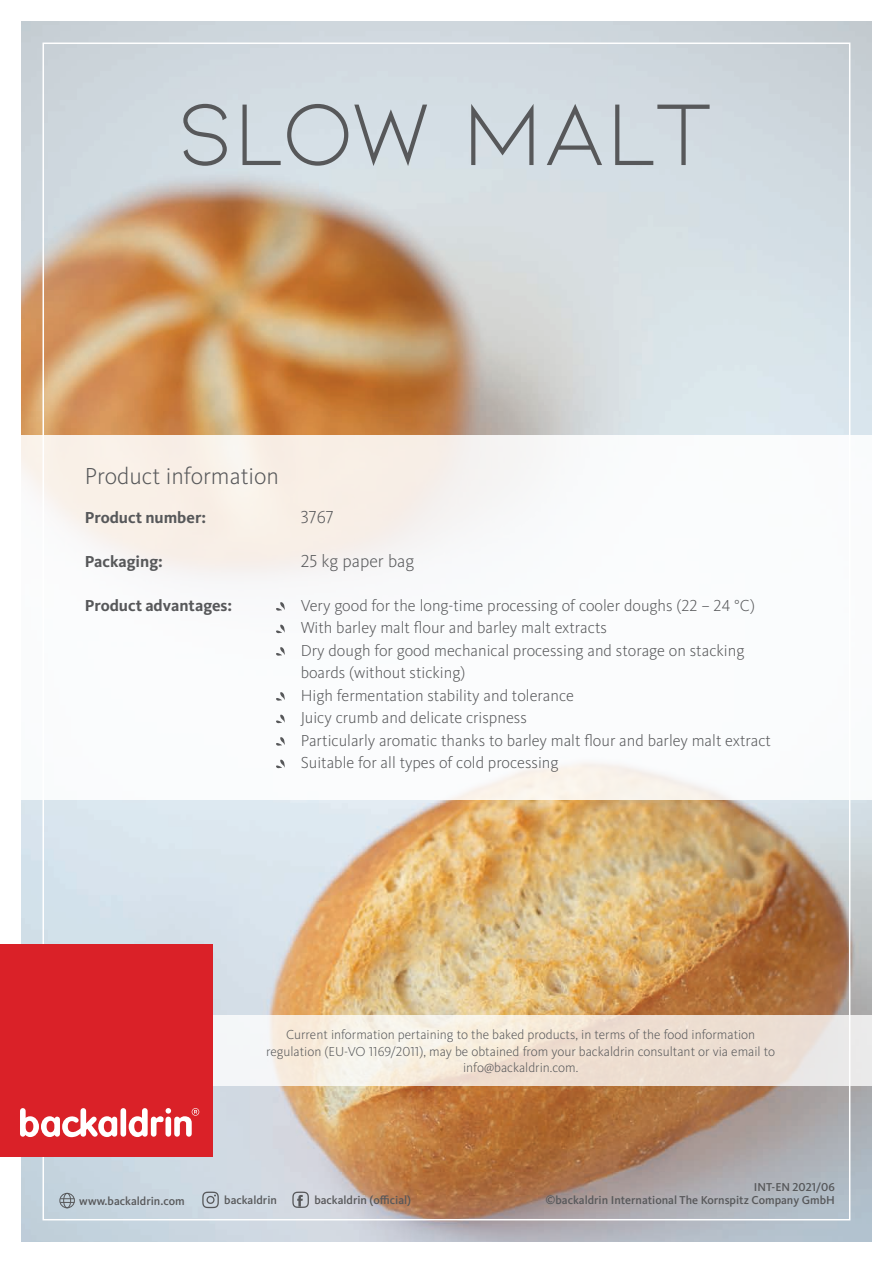
<style>
.page{position:relative;width:893px;height:1263px;background:#fff}
.page>*{position:absolute;margin:0;border:0;box-sizing:border-box;transform-origin:0 0}
.t1{font:93px "Kiona";letter-spacing:-.02em;color:#57585a}
.t2{font:300 24px "Kievit Pro";color:#57585a}
.t3{font:300 18px "Kievit Pro";color:#57585a}
.t4{font:300 16.5px/22.5px "Kievit Pro";color:#57585a}
.t5{font:700 16.5px "Kievit Pro";color:#57585a}
.t6{font:300 13.5px/16.5px "Kievit Pro";color:#57585a;text-align:center}
.t7{font:500 11.85px "Kievit Pro";color:#57585a}
</style>
<div class="page">
<img style="left:21px;top:21px;width:851px;height:1221px">
<svg style="left:213px;top:1015px;width:659px;height:70px;background:#f1e7dd"></svg>
<div style="left:0;top:944px;width:213px;height:213px;background:#da2128"></div>
<div style="left:120px;top:1108px;width:6px;height:29px;background:#fff;border-radius:3px"></div>
<svg style="left:20px;top:1108px;width:97px;height:29px"></svg>
<svg style="left:129px;top:1108px;width:70px;height:29px"></svg>
<svg style="left:21px;top:435px;width:851px;height:364px"></svg>
<svg style="left:276px;top:602px;width:9px;height:9px"></svg>
<svg style="left:276px;top:624px;width:9px;height:9px"></svg>
<svg style="left:276px;top:647px;width:9px;height:9px"></svg>
<svg style="left:276px;top:692px;width:9px;height:9px"></svg>
<svg style="left:276px;top:714px;width:9px;height:9px"></svg>
<svg style="left:276px;top:737px;width:9px;height:9px"></svg>
<svg style="left:276px;top:759px;width:9px;height:9px"></svg>
<svg style="left:202px;top:1191px;width:17px;height:17px"></svg>
<svg style="left:292px;top:1191px;width:17px;height:17px"></svg>
<div style="left:59px;top:1193px;width:16px;height:15px;border:1px solid #57585a;border-radius:50%"></div>
<div style="left:63px;top:1193px;width:8px;height:15px;border:1px solid #57585a;border-radius:50%"></div>
<svg style="left:60px;top:1198px;width:14px;height:5px"></svg>
<h1 class="t1" style="left:177px;top:82px;width:539px">SLOW MALT</h1>
<h2 class="t2" style="left:85px;top:461px;width:196px">Product information</h2>
<p class="t5" style="left:85px;top:508px;width:123px">Product number:</p>
<p class="t3" style="left:301px;top:507px;width:35px">3767</p>
<p class="t5" style="left:85px;top:551px;width:80px">Packaging:</p>
<p class="t3" style="left:301px;top:550px;width:115px">25 kg paper bag</p>
<p class="t5" style="left:85px;top:595px;width:149px">Product advantages:</p>
<p class="t4" style="left:301px;top:594px;width:472px">Very good for the long-time processing of cooler doughs (22 – 24 °C)<br>With barley malt flour and barley malt extracts<br>Dry dough for good mechanical processing and storage on stacking boards (without sticking)<br>High fermentation stability and tolerance<br>Juicy crumb and delicate crispness<br>Particularly aromatic thanks to barley malt flour and barley malt extract Suitable for all types of cold processing</p>
<p class="t6" style="left:266px;top:1026px;width:511px">Current information pertaining to the baked products, in terms of the food information regulation (EU-VO 1169/2011), may be obtained from your backaldrin consultant or via email to info@backaldrin.com.</p>
<p class="t7" style="left:754px;top:1180px;width:83px">INT-EN 2021/06</p>
<p class="t7" style="left:79px;top:1193px;width:107px">www.backaldrin.com</p>
<p class="t7" style="left:224px;top:1193px;width:54px">backaldrin</p>
<p class="t7" style="left:314px;top:1192px;width:98px">backaldrin (official)</p>
<p class="t7" style="left:545px;top:1193px;width:291px">©backaldrin International The Kornspitz Company GmbH</p>
</div>
